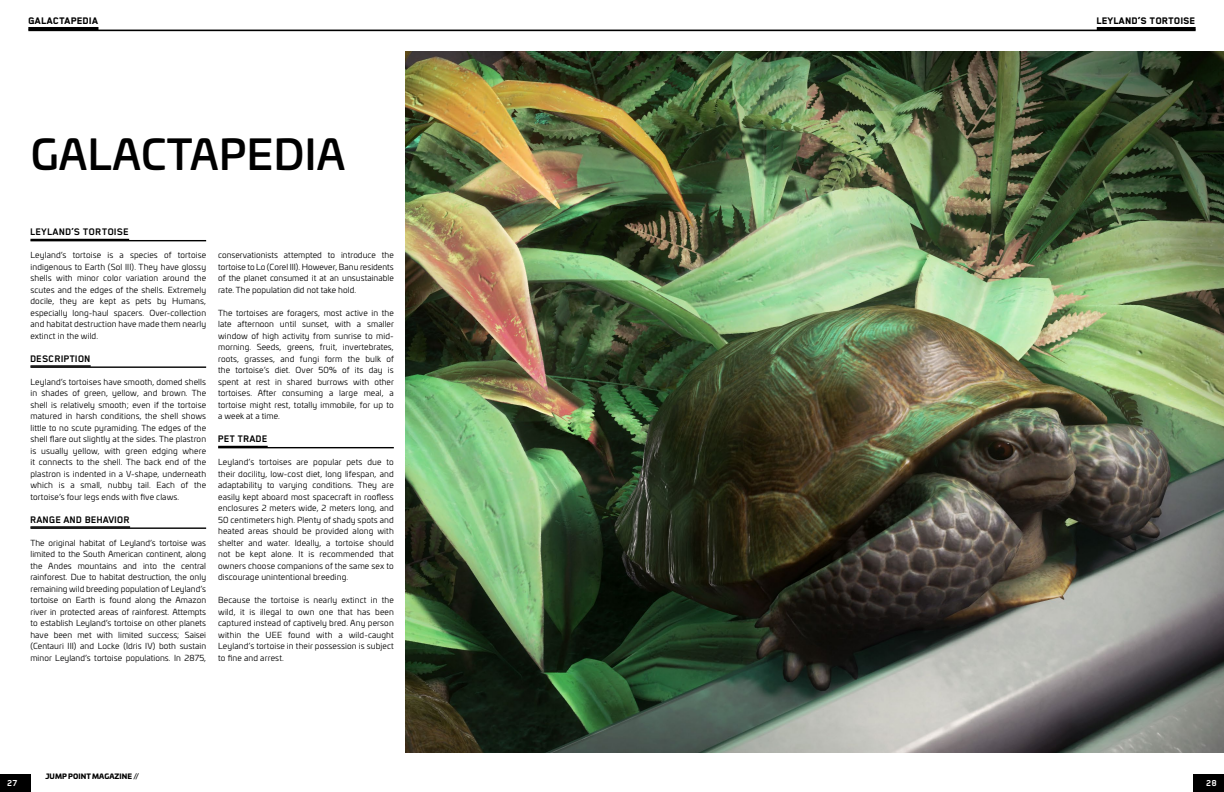
<style>
.page{position:relative;width:1224px;height:792px;background:#fff}
.page>*{position:absolute;margin:0;border:0;box-sizing:border-box;transform-origin:0 0}
.t1{font:500 41.3px "Univia Pro";letter-spacing:.01em;color:#000}
.t2{font:700 11px "Blender Pro";color:#000}
.t3{font:800 11px "Blender Pro";letter-spacing:.01em;color:#000}
.t4{font:700 10px "Blender Pro";color:#fff}
.t5{font:8.2px/11.5px "Univia Pro";letter-spacing:.015em;color:#000;text-align:justify}
.t6{font:900 7px "Univia Pro";letter-spacing:.01em;color:#000}
</style>
<div class="page">
<img style="left:406px;top:51px;width:818px;height:702px">
<hr style="left:28px;top:30px;width:584px;height:1px;background:#000">
<hr style="left:28px;top:27px;width:70px;height:3px;background:#000">
<hr style="left:612px;top:30px;width:584px;height:1px;background:#000">
<hr style="left:1097px;top:27px;width:99px;height:3px;background:#000">
<hr style="left:30px;top:240px;width:176px;height:1px;background:#000">
<hr style="left:30px;top:239px;width:99px;height:1px;background:#000">
<hr style="left:30px;top:366px;width:176px;height:2px;background:#000">
<hr style="left:30px;top:365px;width:61px;height:2px;background:#000">
<hr style="left:30px;top:527px;width:176px;height:2px;background:#000">
<hr style="left:30px;top:526px;width:100px;height:2px;background:#000">
<hr style="left:218px;top:447px;width:176px;height:1px;background:#000">
<hr style="left:218px;top:446px;width:50px;height:1px;background:#000">
<div style="left:1193px;top:774px;width:31px;height:18px;background:#000"></div>
<div style="left:0;top:774px;width:31px;height:18px;background:#000"></div>
<h2 class="t3" style="left:28px;top:15px;width:72px">GALACTAPEDIA</h2>
<h2 class="t3" style="left:1097px;top:15px;width:100px">LEYLAND’S TORTOISE</h2>
<h1 class="t1" style="left:31px;top:123px;width:316px">GALACTAPEDIA</h1>
<h2 class="t2" style="left:30px;top:226px;width:100px">LEYLAND’S TORTOISE</h2>
<p class="t5" style="left:30px;top:249px;width:177px">Leyland’s tortoise is a species of tortoise indigenous to Earth (Sol III). They have glossy shells with minor color variation around the scutes and the edges of the shells. Extremely docile, they are kept as pets by Humans, especially long-haul spacers. Over-collection and habitat destruction have made them nearly extinct in the wild.</p>
<h2 class="t2" style="left:30px;top:352px;width:62px">DESCRIPTION</h2>
<p class="t5" style="left:30px;top:375px;width:177px">Leyland’s tortoises have smooth, domed shells in shades of green, yellow, and brown. The shell is relatively smooth; even if the tortoise matured in harsh conditions, the shell shows little to no scute pyramiding. The edges of the shell flare out slightly at the sides. The plastron is usually yellow, with green edging where it connects to the shell. The back end of the plastron is indented in a V-shape, underneath which is a small, nubby tail. Each of the tortoise’s four legs ends with five claws.</p>
<h2 class="t2" style="left:30px;top:513px;width:101px">RANGE AND BEHAVIOR</h2>
<p class="t5" style="left:30px;top:536px;width:177px">The original habitat of Leyland’s tortoise was limited to the South American continent, along the Andes mountains and into the central rainforest. Due to habitat destruction, the only remaining wild breeding population of Leyland’s tortoise on Earth is found along the Amazon river in protected areas of rainforest. Attempts to establish Leyland’s tortoise on other planets have been met with limited success; Saisei (Centauri III) and Locke (Idris IV) both sustain minor Leyland’s tortoise populations. In 2875,</p>
<p class="t5" style="left:218px;top:249px;width:177px">conservationists attempted to introduce the tortoise to Lo (Corel III). However, Banu residents of the planet consumed it at an unsustainable rate. The population did not take hold.</p>
<p class="t5" style="left:218px;top:306px;width:177px">The tortoises are foragers, most active in the late afternoon until sunset, with a smaller window of high activity from sunrise to mid&shy;morning. Seeds, greens, fruit, invertebrates, roots, grasses, and fungi form the bulk of the tortoise’s diet. Over 50% of its day is spent at rest in shared burrows with other tortoises. After consuming a large meal, a tortoise might rest, totally immobile, for up to a week at a time.</p>
<h2 class="t2" style="left:218px;top:433px;width:51px">PET TRADE</h2>
<p class="t5" style="left:218px;top:456px;width:177px">Leyland’s tortoises are popular pets due to their docility, low-cost diet, long lifespan, and adaptability to varying conditions. They are easily kept aboard most spacecraft in roofless enclosures 2 meters wide, 2 meters long, and 50 centimeters high. Plenty of shady spots and heated areas should be provided along with shelter and water. Ideally, a tortoise should not be kept alone. It is recommended that owners choose companions of the same sex to discourage unintentional breeding.</p>
<p class="t5" style="left:218px;top:594px;width:177px">Because the tortoise is nearly extinct in the wild, it is illegal to own one that has been captured instead of captively bred. Any person within the UEE found with a wild-caught Leyland’s tortoise in their possession is subject to fine and arrest.</p>
<p class="t4" style="left:7px;top:778px;width:12px">27</p>
<p class="t6" style="left:45px;top:771px;width:95px">JUMP POINT MAGAZINE //</p>
<p class="t4" style="left:1206px;top:777px;width:12px">28</p>
</div>
